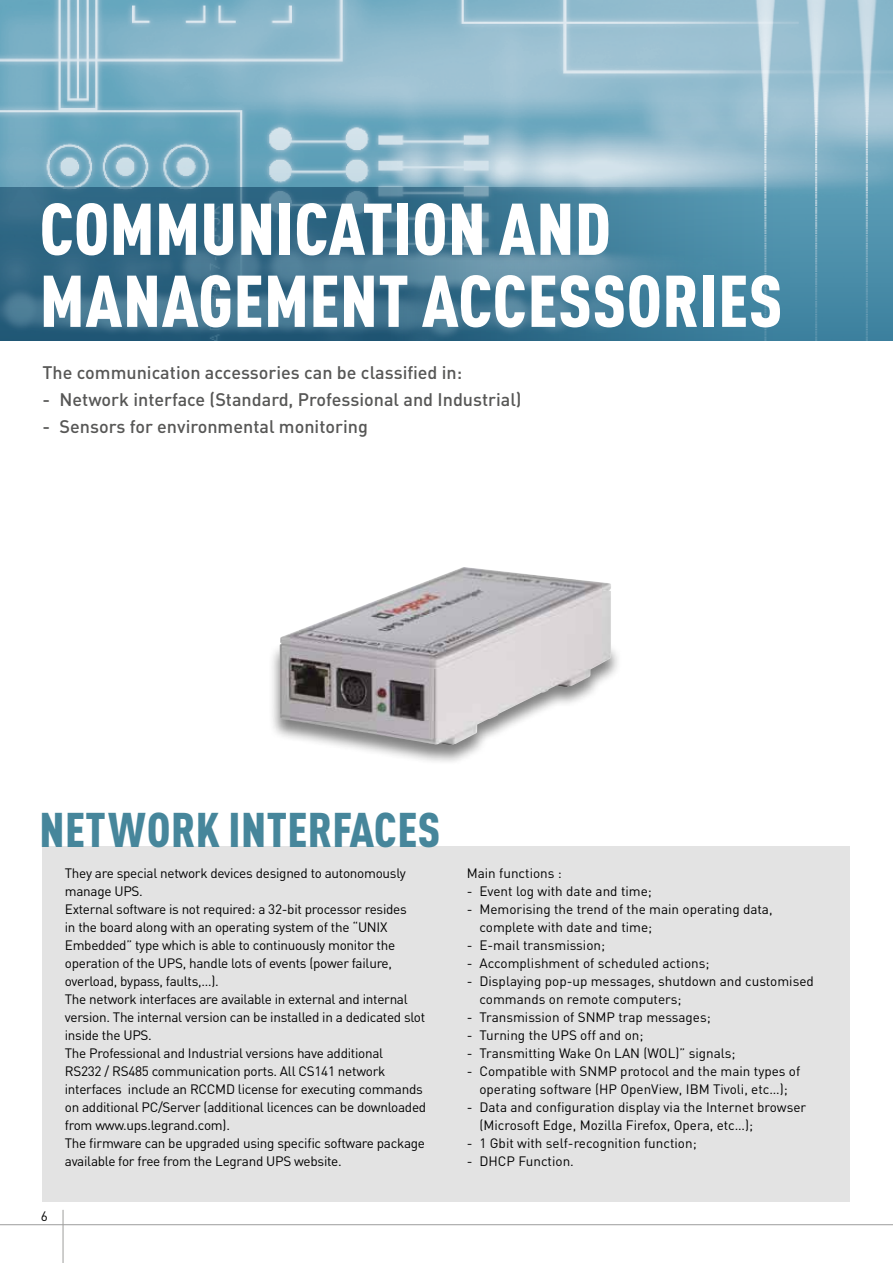
<style>
.page{position:relative;width:893px;height:1263px;background:#fff}
.page>*{position:absolute;margin:0;border:0;box-sizing:border-box;transform-origin:0 0}
.t1{font:900 condensed 72px/72px "DIN Pro";letter-spacing:.01em;color:#fff}
.t2{font:900 condensed 48px "DIN Pro";letter-spacing:.01em;color:#46869b}
.t3{font:500 18px "DIN Pro";color:#575756}
.t4{font:13.5px/18px "DIN Pro";letter-spacing:-.02em;color:#000}
.t5{font:13.5px/18px "DIN Pro";color:#000}
</style>
<div class="page">
<hr style="left:63px;top:1210px;width:1px;height:53px;background:#9d9d9c">
<hr style="left:0;top:1224px;width:893px;height:1px;background:#9d9d9c">
<img style="left:0;top:0;width:893px;height:102px">
<div style="left:43px;top:846px;width:807px;height:355px;background:#e3e3e3"></div>
<div style="left:269px;top:643px;width:353px;height:123px;background:#000;opacity:.5"></div>
<img style="left:280px;top:567px;width:331px;height:178px">
<svg style="left:0;top:102px;width:893px;height:238px;background:#5b8fa8"></svg>
<h1 class="t1" style="left:40px;top:192px;width:744px">COMMUNICATION AND<br>MANAGEMENT ACCESSORIES</h1>
<h3 class="t3" style="left:43px;top:361px;width:421px">The communication accessories can be classified in:</h3>
<h3 class="t3" style="left:43px;top:388px;width:481px">- Network interface (Standard, Professional and Industrial)</h3>
<h3 class="t3" style="left:43px;top:415px;width:327px">- Sensors for environmental monitoring</h3>
<h2 class="t2" style="left:40px;top:800px;width:402px">NETWORK INTERFACES</h2>
<p class="t4" style="left:41px;top:1206px;width:9px">6</p>
<p class="t4" style="left:65px;top:863px;width:363px">They are special network devices designed to autonomously manage UPS.<br>External software is not required: a 32-bit processor resides<br>in the board along with an operating system of the “UNIX Embedded” type which is able to continuously monitor the operation of the UPS, handle lots of events (power failure, overload, bypass, faults,…).<br>The network interfaces are available in external and internal version. The internal version can be installed in a dedicated slot inside the UPS.<br>The Professional and Industrial versions have additional<br>RS232 / RS485 communication ports. All CS141 network interfaces include an RCCMD license for executing commands on additional PC/Server (additional licences can be downloaded from www.ups.legrand.com).<br>The firmware can be upgraded using specific software package available for free from the Legrand UPS website.</p>
<p class="t5" style="left:467px;top:863px;width:97px">Main functions :</p>
<p class="t5" style="left:467px;top:881px;width:187px">- Event log with date and time;</p>
<p class="t5" style="left:479px;top:899px;width:295px;text-indent:-13px">- Memorising the trend of the main operating data, complete with date and time;</p>
<p class="t5" style="left:467px;top:935px;width:140px">- E-mail transmission;</p>
<p class="t5" style="left:467px;top:953px;width:244px">- Accomplishment of scheduled actions;</p>
<p class="t5" style="left:479px;top:971px;width:336px;text-indent:-13px">- Displaying pop-up messages, shutdown and customised commands on remote computers;</p>
<p class="t5" style="left:467px;top:1007px;width:246px">- Transmission of SNMP trap messages;</p>
<p class="t5" style="left:467px;top:1025px;width:178px">- Turning the UPS off and on;</p>
<p class="t5" style="left:467px;top:1043px;width:270px">- Transmitting Wake On LAN (WOL)” signals;</p>
<p class="t5" style="left:467px;top:1061px;width:335px;text-align:center">- Compatible with SNMP protocol and the main types of operating software (HP OpenView, IBM Tivoli, etc…);</p>
<p class="t5" style="left:479px;top:1097px;width:328px;text-indent:-13px">- Data and configuration display via the Internet browser (Microsoft Edge, Mozilla Firefox, Opera, etc…);</p>
<p class="t5" style="left:467px;top:1133px;width:231px">- 1 Gbit with self-recognition function;</p>
<p class="t5" style="left:467px;top:1151px;width:109px">- DHCP Function.</p>
</div>
